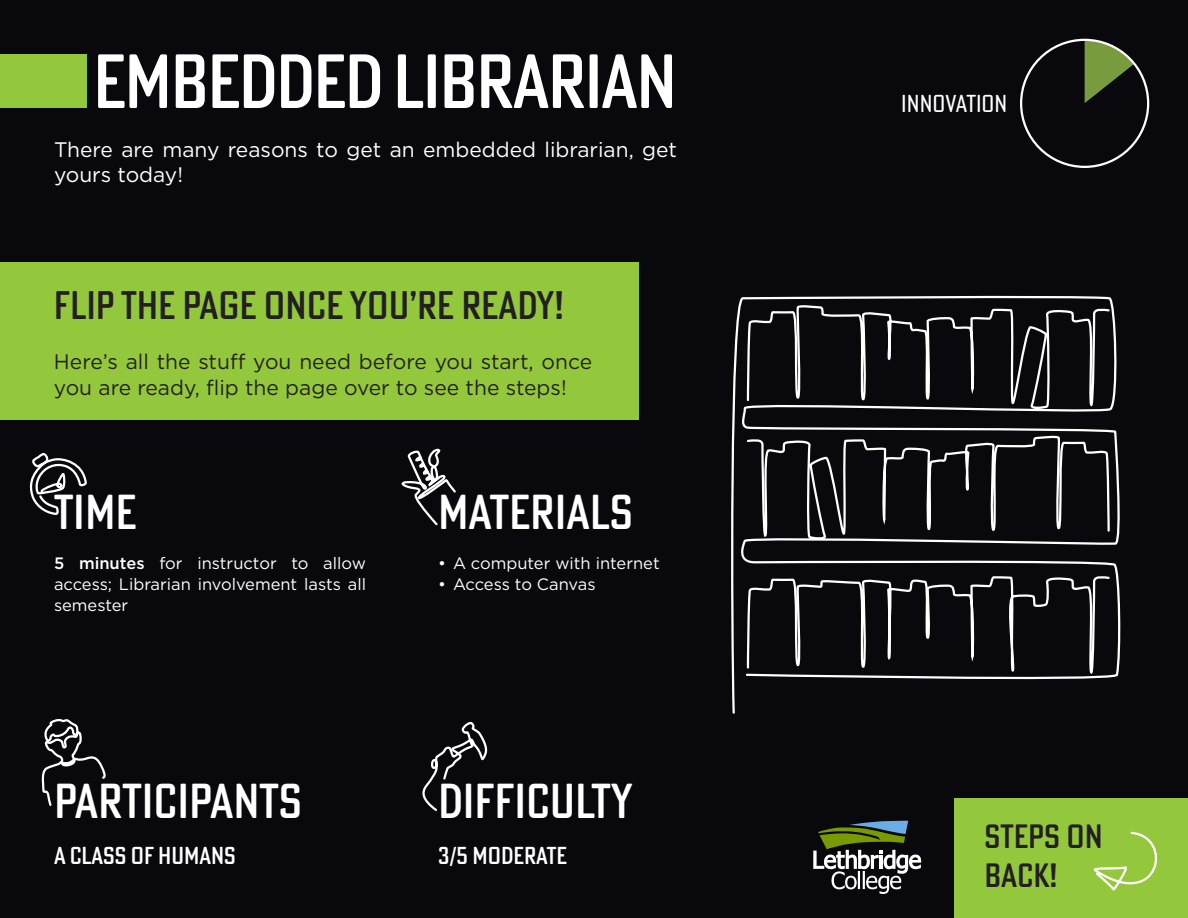
<style>
.page{position:relative;width:1188px;height:918px;background:#08080d}
.page>*{position:absolute;margin:0;border:0;box-sizing:border-box;transform-origin:0 0}
.t1{font:500 75px "Poster Gothic Round Cond ATF";letter-spacing:-.02em;color:#fff}
.t2{font:500 48px "Poster Gothic Round Cond ATF";color:#fff}
.t3{font:500 39px "Poster Gothic Round Cond ATF";color:#231f20}
.t4{font:500 33px "Poster Gothic Round Cond ATF";color:#231f20}
.t5{font:500 24px "Poster Gothic Round Cond ATF";color:#fff}
.t6{font:24px "Poster Gothic Round Cond ATF";color:#fff}
.t7{font:21px/25.2px "Gotham";color:#231f20}
.t8{font:21px/25.2px "Gotham";color:#fff}
.t9{font:16.5px/21px "Gotham";color:#fff;text-align:justify}
.s1{font-weight:500}
</style>
<div class="page">
<div style="left:0;top:54px;width:87px;height:54px;background:#94c83c"></div>
<div style="left:0;top:262px;width:639px;height:158px;background:#94c83c"></div>
<svg style="left:1021px;top:40px;width:127px;height:127px"></svg>
<svg style="left:41px;top:718px;width:65px;height:88px"></svg>
<svg style="left:422px;top:722px;width:66px;height:89px"></svg>
<svg style="left:29px;top:452px;width:57px;height:63px"></svg>
<svg style="left:401px;top:449px;width:55px;height:77px"></svg>
<div style="left:955px;top:799px;width:233px;height:119px;background:#94c83c"></div>
<svg style="left:1093px;top:831px;width:65px;height:60px"></svg>
<svg style="left:813px;top:820px;width:108px;height:74px"></svg>
<svg style="left:731px;top:295px;width:390px;height:419px"></svg>
<p class="t1" style="left:93px;top:33px;width:586px">EMBEDDED LIBRARIAN</p>
<p class="t8" style="left:54px;top:137px;width:625px">There are many reasons to get an embedded librarian, get yours today!</p>
<p class="t3" style="left:54px;top:280px;width:511px">FLIP THE PAGE ONCE YOU’RE READY!</p>
<p class="t7" style="left:54px;top:349px;width:540px">Here’s all the stuff you need before you start, once you are ready, flip the page over to see the steps!</p>
<p class="t2" style="left:54px;top:480px;width:84px">TIME</p>
<p class="t9" style="left:54px;top:553px;width:314px"><span class="s1">5 minutes</span> for instructor to allow access; Librarian involvement lasts all semester</p>
<p class="t2" style="left:438px;top:481px;width:197px">MATERIALS</p>
<p class="t9" style="left:438px;top:553px;width:223px">• A computer with internet</p>
<p class="t9" style="left:438px;top:574px;width:159px">• Access to Canvas</p>
<p class="t2" style="left:54px;top:770px;width:250px">PARTICIPANTS</p>
<p class="t2" style="left:438px;top:770px;width:196px">DIFFICULTY</p>
<p class="t5" style="left:54px;top:840px;width:183px">A CLASS OF HUMANS</p>
<p class="t5" style="left:438px;top:840px;width:131px">3/5 MODERATE</p>
<p class="t6" style="left:901px;top:88px;width:108px">INNOVATION</p>
<p class="t4" style="left:985px;top:815px;width:120px">STEPS ON</p>
<p class="t4" style="left:985px;top:854px;width:74px">BACK!</p>
</div>
